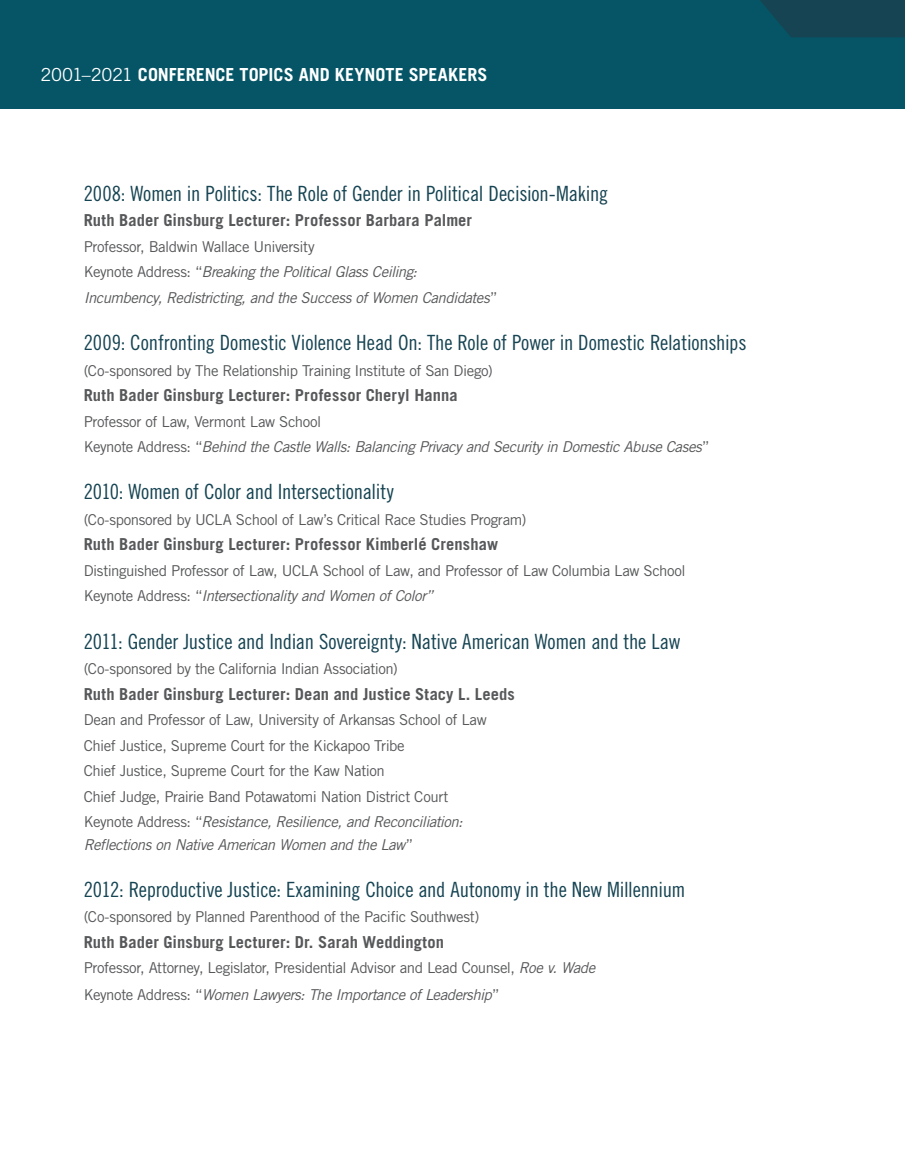
<style>
.page{position:relative;width:905px;height:1161px;background:#fff}
.page>*{position:absolute;margin:0;border:0;box-sizing:border-box;transform-origin:0 0}
.t1{font:21px "Trade Gothic LT Std Cn 18";letter-spacing:-.01em;color:#164453}
.t2{font:700 18px "Trade Gothic LT Std";color:#fff}
.t3{font:700 16.5px "Trade Gothic LT Std";letter-spacing:.005em;color:#57585a}
.t4{font:15px/25.5px "Trade Gothic LT Std";letter-spacing:-.03em;color:#57585a}
.t5{font:italic 15px/25.5px "Trade Gothic LT Std";letter-spacing:-.035em;color:#57585a}
.s1{font-weight:400}
.s2{font-style:normal}
.s3{font-style:italic}
</style>
<div class="page">
<div style="left:0;top:0;width:904px;height:109px;background:#055566"></div>
<svg style="left:760px;top:0;width:144px;height:37px;background:#144555"></svg>
<p class="t2" style="left:40px;top:64px;width:448px"><span class="s1">2001–2021</span> CONFERENCE TOPICS AND KEYNOTE SPEAKERS</p>
<h1 class="t1" style="left:84px;top:181px;width:526px">2008: Women in Politics: The Role of Gender in Political Decision-Making</h1>
<p class="t3" style="left:84px;top:210px;width:390px">Ruth Bader Ginsburg Lecturer: Professor Barbara Palmer</p>
<p class="t5" style="left:84px;top:234px;width:415px"><span class="s2">Professor, Baldwin Wallace University<br>Keynote Address: “</span>Breaking the Political Glass Ceiling:<br>Incumbency, Redistricting, and the Success of Women Candidates<span class="s2">”</span></p>
<h1 class="t1" style="left:84px;top:330px;width:664px">2009: Confronting Domestic Violence Head On: The Role of Power in Domestic Relationships</h1>
<p class="t4" style="left:84px;top:357px;width:410px">(Co-sponsored by The Relationship Training Institute of San Diego)</p>
<p class="t3" style="left:84px;top:385px;width:375px">Ruth Bader Ginsburg Lecturer: Professor Cheryl Hanna</p>
<p class="t5" style="left:84px;top:409px;width:627px"><span class="s2">Professor of Law, Vermont Law School<br>Keynote Address: “</span>Behind the Castle Walls: Balancing Privacy and Security in Domestic Abuse Cases<span class="s2">”</span></p>
<h1 class="t1" style="left:84px;top:479px;width:311px">2010: Women of Color and Intersectionality</h1>
<p class="t4" style="left:84px;top:507px;width:444px">(Co-sponsored by UCLA School of Law’s Critical Race Studies Program)</p>
<p class="t3" style="left:84px;top:534px;width:416px">Ruth Bader Ginsburg Lecturer: Professor Kimberlé Crenshaw</p>
<p class="t4" style="left:84px;top:558px;width:603px">Distinguished Professor of Law, UCLA School of Law, and Professor of Law Columbia Law School<br>Keynote Address: “<span class="s3">Intersectionality and Women of Color”</span></p>
<h1 class="t1" style="left:84px;top:629px;width:598px">2011: Gender Justice and Indian Sovereignty: Native American Women and the Law</h1>
<p class="t4" style="left:84px;top:656px;width:315px">(Co-sponsored by the California Indian Association)</p>
<p class="t3" style="left:84px;top:684px;width:432px">Ruth Bader Ginsburg Lecturer: Dean and Justice Stacy L. Leeds</p>
<p class="t4" style="left:84px;top:707px;width:404px">Dean and Professor of Law, University of Arkansas School of Law Chief Justice, Supreme Court for the Kickapoo Tribe<br>Chief Justice, Supreme Court for the Kaw Nation<br>Chief Judge, Prairie Band Potawatomi Nation District Court Keynote Address: “<span class="s3">Resistance, Resilience, and Reconciliation:</span></p>
<p class="t5" style="left:84px;top:832px;width:331px">Reflections on Native American Women and the Law<span class="s2">”</span></p>
<h1 class="t1" style="left:84px;top:877px;width:603px">2012: Reproductive Justice: Examining Choice and Autonomy in the New Millennium</h1>
<p class="t4" style="left:84px;top:904px;width:397px">(Co-sponsored by Planned Parenthood of the Pacific Southwest)</p>
<p class="t3" style="left:84px;top:932px;width:362px">Ruth Bader Ginsburg Lecturer: Dr. Sarah Weddington</p>
<p class="t4" style="left:84px;top:954px;width:513px;line-height:27px">Professor, Attorney, Legislator, Presidential Advisor and Lead Counsel, <span class="s3">Roe v. Wade<br></span>Keynote Address: “<span class="s3">Women Lawyers: The Importance of Leadership</span>”</p>
</div>
